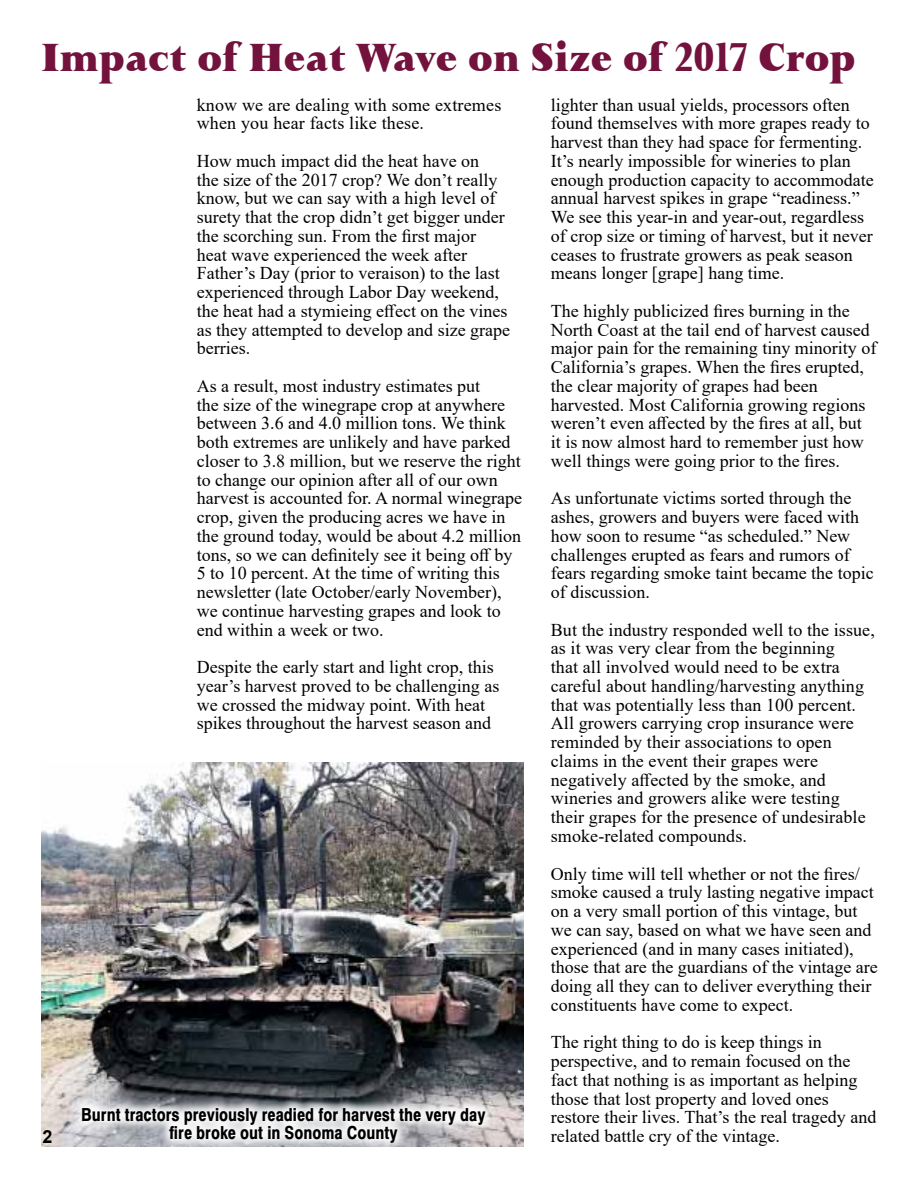
<style>
.page{position:relative;width:918px;height:1188px;background:#fff}
.page>*{position:absolute;margin:0;border:0;box-sizing:border-box;transform-origin:0 0}
.t1{font:900 44.55px "Lapidary 333 BT";color:#72123d;scale:.91 1}
.t2{font:18px/18.8px "Times New Roman";color:#000}
.t3{font:18px "Swiss 721 Narrow SWA Bold A";color:#000}
.t4{font:700 18px "Arial";color:#000}
</style>
<div class="page">
<img style="left:41px;top:762px;width:483px;height:384px">
<div style="left:66px;top:1091px;width:435px;height:67px;background:#fff;opacity:.75"></div>
<svg style="left:72px;top:1097px;width:423px;height:55px"></svg>
<h1 class="t1" style="left:41px;top:31px;width:897px">Impact of Heat Wave on Size of 2017 Crop</h1>
<p class="t2" style="left:551px;top:95px;width:324px">lighter than usual yields, processors often found themselves with more grapes ready to harvest than they had space for fermenting.<br>It’s nearly impossible for wineries to plan enough production capacity to accommodate annual harvest spikes in grape “readiness.” We see this year-in and year-out, regardless of crop size or timing of harvest, but it never ceases to frustrate growers as peak season means longer [grape] hang time.</p>
<p class="t2" style="left:551px;top:301px;width:327px">The highly publicized fires burning in the North Coast at the tail end of harvest caused major pain for the remaining tiny minority of California’s grapes. When the fires erupted, the clear majority of grapes had been harvested. Most California growing regions weren’t even affected by the fires at all, but it is now almost hard to remember just how well things were going prior to the fires.</p>
<p class="t2" style="left:551px;top:488px;width:324px">As unfortunate victims sorted through the ashes, growers and buyers were faced with how soon to resume “as scheduled.” New challenges erupted as fears and rumors of fears regarding smoke taint became the topic of discussion.</p>
<p class="t2" style="left:551px;top:620px;width:325px">But the industry responded well to the issue, as it was very clear from the beginning<br>that all involved would need to be extra careful about handling/harvesting anything that was potentially less than 100 percent.<br>All growers carrying crop insurance were reminded by their associations to open claims in the event their grapes were negatively affected by the smoke, and wineries and growers alike were testing their grapes for the presence of undesirable smoke-related compounds.</p>
<p class="t2" style="left:551px;top:864px;width:328px">Only time will tell whether or not the fires/ smoke caused a truly lasting negative impact on a very small portion of this vintage, but we can say, based on what we have seen and experienced (and in many cases initiated), those that are the guardians of the vintage are doing all they can to deliver everything their constituents have come to expect.</p>
<p class="t2" style="left:551px;top:1032px;width:327px">The right thing to do is keep things in perspective, and to remain focused on the fact that nothing is as important as helping those that lost property and loved ones restore their lives. That’s the real tragedy and related battle cry of the vintage.</p>
<p class="t2" style="left:197px;top:95px;width:306px">know we are dealing with some extremes when you hear facts like these.</p>
<p class="t2" style="left:197px;top:151px;width:315px">How much impact did the heat have on<br>the size of the 2017 crop? We don’t really know, but we can say with a high level of surety that the crop didn’t get bigger under the scorching sun. From the first major heat wave experienced the week after Father’s Day (prior to veraison) to the last experienced through Labor Day weekend, the heat had a stymieing effect on the vines as they attempted to develop and size grape berries.</p>
<p class="t2" style="left:197px;top:376px;width:327px">As a result, most industry estimates put<br>the size of the winegrape crop at anywhere between 3.6 and 4.0 million tons. We think both extremes are unlikely and have parked closer to 3.8 million, but we reserve the right to change our opinion after all of our own harvest is accounted for. A normal winegrape crop, given the producing acres we have in the ground today, would be about 4.2 million tons, so we can definitely see it being off by 5 to 10 percent. At the time of writing this newsletter (late October/early November), we continue harvesting grapes and look to end within a week or two.</p>
<p class="t2" style="left:197px;top:657px;width:304px">Despite the early start and light crop, this year’s harvest proved to be challenging as we crossed the midway point. With heat spikes throughout the harvest season and</p>
<p class="t3" style="left:81px;top:1103px;width:406px">Burnt tractors previously readied for harvest the very day</p>
<p class="t4" style="left:43px;top:1124px;width:12px">2</p>
<p class="t3" style="left:169px;top:1121px;width:230px">fire broke out in Sonoma County</p>
</div>
